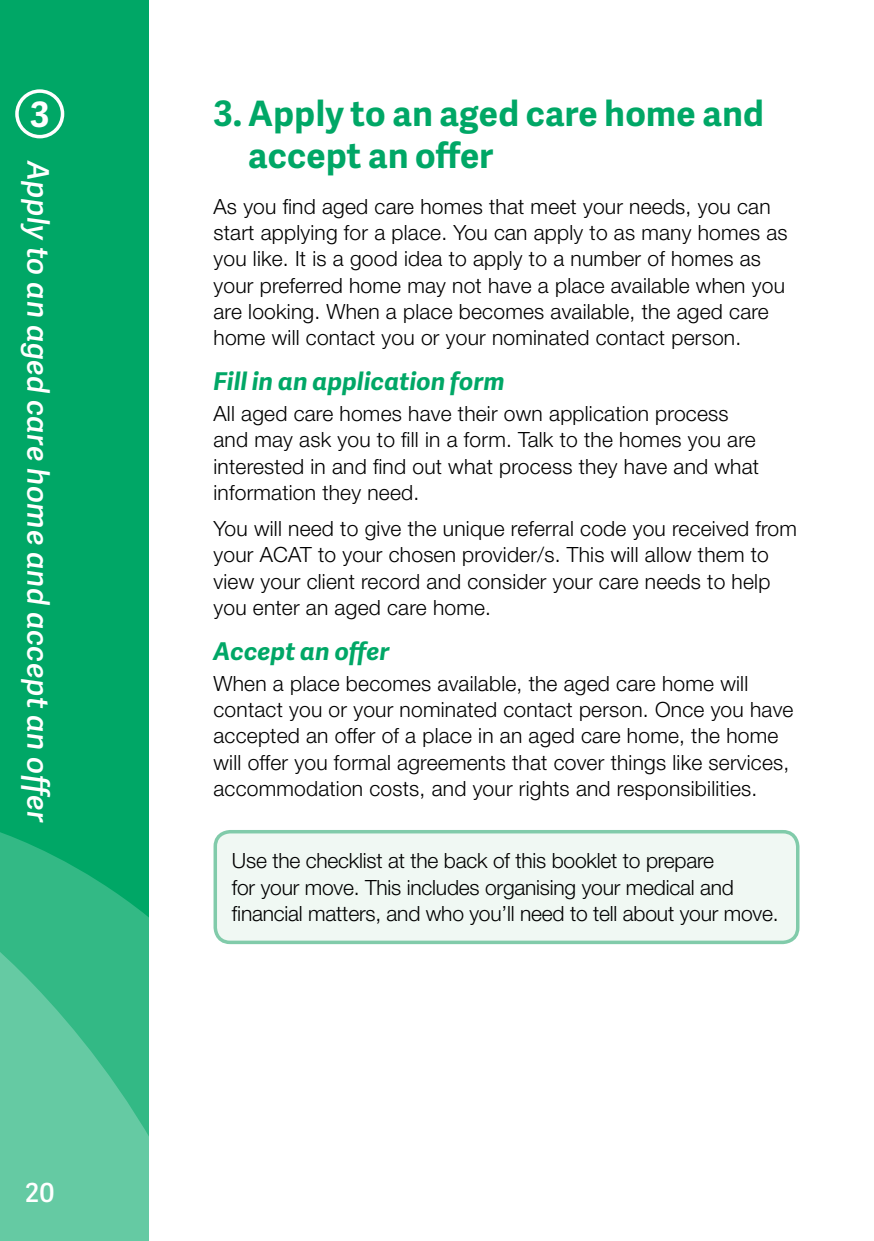
<style>
.page{position:relative;width:874px;height:1241px;background:#fff}
.page>*{position:absolute;margin:0;border:0;box-sizing:border-box;transform-origin:0 0}
.t1{font:700 35px/42px "Adelle Sans";letter-spacing:.01em;color:#00a766}
.t2{font:700 35px "Adelle Sans";color:#fff}
.t3{font:italic 600 29.75px "Adelle Sans";letter-spacing:.015em;color:#fff}
.t4{font:600 26.25px "Adelle Sans";color:#fff}
.t5{font:italic 700 24.5px "Adelle Sans";letter-spacing:.01em;color:#00a766}
.t6{font:300 21px/26.2px "Helvetica Neue LT Std";letter-spacing:.01em;color:#000}
.t7{font:300 21px/26.2px "Helvetica Neue LT Std";letter-spacing:-.01em;color:#000}
</style>
<div class="page">
<div style="left:0;top:0;width:149px;height:1240px;background:#00a766"></div>
<svg style="left:0;top:832px;width:149px;height:106px;fill:#33b985"></svg>
<svg style="left:0;top:938px;width:149px;height:302px;background:#54c499"></svg>
<div style="left:15px;top:89px;width:49px;height:49px;border:3px solid #fff;border-radius:50%"></div>
<div style="left:215px;top:831px;width:582px;height:111px;background:#f0f8f3;border-radius:15px"></div>
<div style="left:213px;top:829px;width:586px;height:114px;border:4px solid #81cbaa;border-radius:15px"></div>
<h1 class="t2" style="left:30px;top:89px;width:21px">3</h1>
<h1 class="t1" style="left:248px;top:91px;width:517px;text-indent:-35px">3. Apply to an aged care home and accept an offer</h1>
<p class="t6" style="left:213px;top:193px;width:575px">As you find aged care homes that meet your needs, you can start applying for a place. You can apply to as many homes as you like. It is a good idea to apply to a number of homes as your preferred home may not have a place available when you are looking. When a place becomes available, the aged care home will contact you or your nominated contact person.</p>
<p class="t5" style="left:213px;top:364px;width:292px">Fill in an application form</p>
<p class="t6" style="left:213px;top:400px;width:547px">All aged care homes have their own application process and may ask you to fill in a form. Talk to the homes you are interested in and find out what process they have and what information they need.</p>
<p class="t6" style="left:213px;top:515px;width:584px">You will need to give the unique referral code you received from your ACAT to your chosen provider/s. This will allow them to view your client record and consider your care needs to help you enter an aged care home.</p>
<p class="t5" style="left:213px;top:633px;width:177px">Accept an offer</p>
<p class="t6" style="left:213px;top:669px;width:581px">When a place becomes available, the aged care home will contact you or your nominated contact person. Once you have accepted an offer of a place in an aged care home, the home will offer you formal agreements that cover things like services, accommodation costs, and your rights and responsibilities.</p>
<h2 class="t3" style="left:60px;top:161px;width:663px;rotate:90deg">Apply to an aged care home and accept an offer</h2>
<p class="t4" style="left:25px;top:1173px;width:31px">20</p>
<p class="t7" style="left:232px;top:847px;width:548px">Use the checklist at the back of this booklet to prepare<br>for your move. This includes organising your medical and financial matters, and who you’ll need to tell about your move.</p>
</div>
